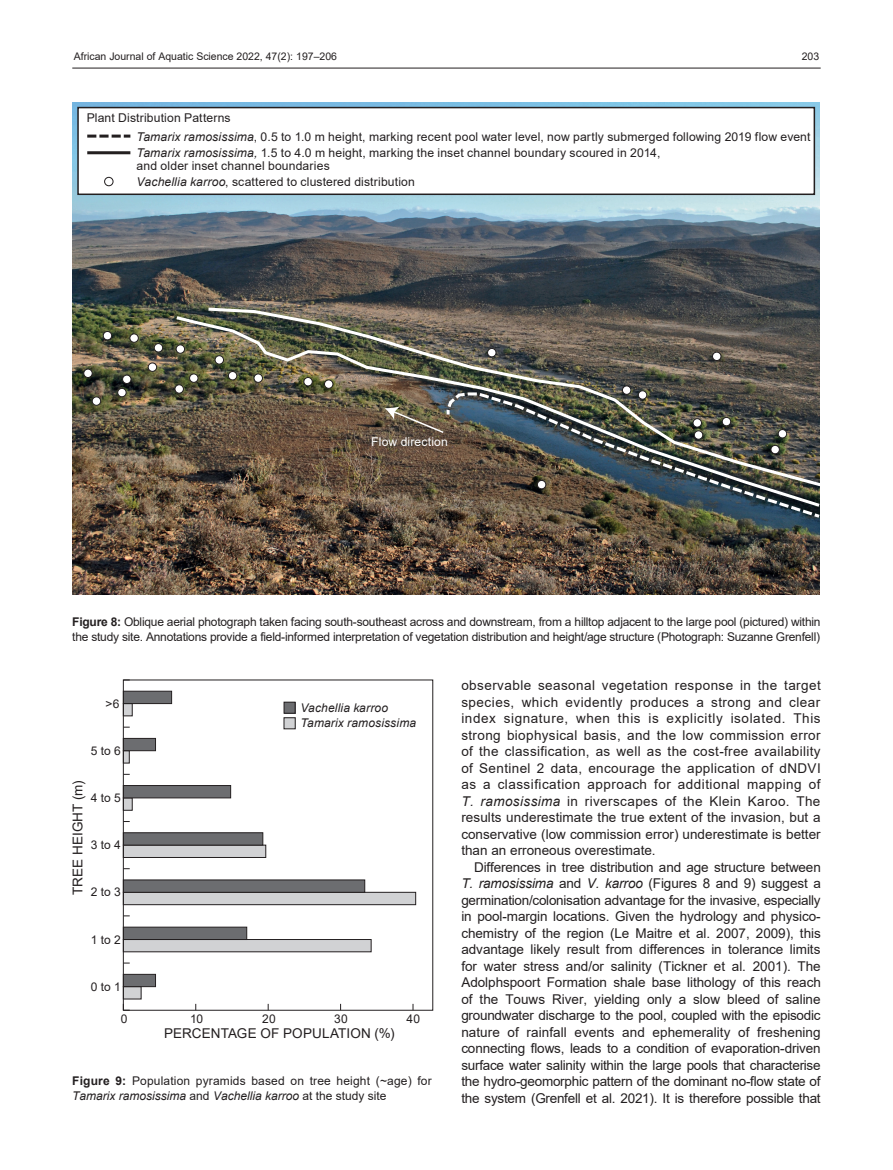
<style>
.page{position:relative;width:893px;height:1170px;background:#fff}
.page>*{position:absolute;margin:0;border:0;box-sizing:border-box;transform-origin:0 0}
.t1{font:13.5px/16.5px "Arial";color:#231f20;text-align:justify}
.t2{font:12.15px/18.1px "Arial";letter-spacing:.01em;color:#231f20}
.t3{font:12.15px "Arial";letter-spacing:.015em;color:#fff}
.t4{font:12px/15px "Arial";letter-spacing:-.02em;color:#231f20}
.t5{font:12px/15px "Arial";letter-spacing:.015em;color:#231f20}
.t6{font:italic 12px/15.8px "Arial";letter-spacing:.01em;color:#231f20}
.t7{font:10.5px "Arial";color:#231f20}
.s1{font-style:italic}
.s2{font-weight:700}
</style>
<div class="page">
<hr style="left:72px;top:68px;width:749px;height:1px;background:#231f20">
<img style="left:72px;top:102px;width:748px;height:492px">
<img style="left:173px;top:306px;width:647px;height:203px">
<div style="left:92px;top:397px;width:9px;height:8px;background:#fff;border-radius:50%"></div>
<div style="left:92px;top:396px;width:9px;height:9px;border:1px solid #231f20;border-radius:50%"></div>
<div style="left:84px;top:369px;width:8px;height:8px;background:#fff;border-radius:50%"></div>
<div style="left:83px;top:368px;width:10px;height:10px;border:1px solid #231f20;border-radius:50%"></div>
<div style="left:118px;top:388px;width:8px;height:9px;background:#fff;border-radius:50%"></div>
<div style="left:117px;top:388px;width:10px;height:9px;border:1px solid #231f20;border-radius:50%"></div>
<div style="left:324px;top:380px;width:9px;height:8px;background:#fff;border-radius:50%"></div>
<div style="left:324px;top:379px;width:9px;height:9px;border:1px solid #231f20;border-radius:50%"></div>
<div style="left:304px;top:377px;width:8px;height:9px;background:#fff;border-radius:50%"></div>
<div style="left:303px;top:377px;width:10px;height:9px;border:1px solid #231f20;border-radius:50%"></div>
<div style="left:190px;top:374px;width:8px;height:8px;background:#fff;border-radius:50%"></div>
<div style="left:189px;top:373px;width:9px;height:10px;border:1px solid #231f20;border-radius:50%"></div>
<div style="left:123px;top:375px;width:8px;height:8px;background:#fff;border-radius:50%"></div>
<div style="left:122px;top:374px;width:9px;height:10px;border:1px solid #231f20;border-radius:50%"></div>
<div style="left:148px;top:363px;width:9px;height:8px;background:#fff;border-radius:50%"></div>
<div style="left:148px;top:362px;width:9px;height:10px;border:1px solid #231f20;border-radius:50%"></div>
<div style="left:175px;top:385px;width:8px;height:8px;background:#fff;border-radius:50%"></div>
<div style="left:175px;top:384px;width:9px;height:9px;border:1px solid #231f20;border-radius:50%"></div>
<div style="left:622px;top:386px;width:9px;height:8px;background:#fff;border-radius:50%"></div>
<div style="left:622px;top:385px;width:9px;height:9px;border:1px solid #231f20;border-radius:50%"></div>
<div style="left:712px;top:352px;width:9px;height:8px;background:#fff;border-radius:50%"></div>
<div style="left:712px;top:352px;width:9px;height:9px;border:1px solid #231f20;border-radius:50%"></div>
<div style="left:488px;top:348px;width:8px;height:9px;background:#fff;border-radius:50%"></div>
<div style="left:487px;top:348px;width:9px;height:9px;border:1px solid #231f20;border-radius:50%"></div>
<div style="left:228px;top:371px;width:9px;height:9px;background:#fff;border-radius:50%"></div>
<div style="left:228px;top:371px;width:9px;height:9px;border:1px solid #231f20;border-radius:50%"></div>
<div style="left:254px;top:374px;width:8px;height:8px;background:#fff;border-radius:50%"></div>
<div style="left:254px;top:373px;width:9px;height:10px;border:1px solid #231f20;border-radius:50%"></div>
<div style="left:215px;top:355px;width:9px;height:9px;background:#fff;border-radius:50%"></div>
<div style="left:215px;top:355px;width:9px;height:9px;border:1px solid #231f20;border-radius:50%"></div>
<div style="left:176px;top:345px;width:9px;height:8px;background:#fff;border-radius:50%"></div>
<div style="left:176px;top:344px;width:9px;height:9px;border:1px solid #231f20;border-radius:50%"></div>
<div style="left:154px;top:343px;width:9px;height:9px;background:#fff;border-radius:50%"></div>
<div style="left:154px;top:343px;width:9px;height:9px;border:1px solid #231f20;border-radius:50%"></div>
<div style="left:130px;top:334px;width:8px;height:8px;background:#fff;border-radius:50%"></div>
<div style="left:129px;top:333px;width:10px;height:9px;border:1px solid #231f20;border-radius:50%"></div>
<div style="left:103px;top:331px;width:9px;height:9px;background:#fff;border-radius:50%"></div>
<div style="left:103px;top:331px;width:9px;height:9px;border:1px solid #231f20;border-radius:50%"></div>
<svg style="left:385px;top:395px;width:67px;height:39px;background:#6e6655"></svg>
<img style="left:452px;top:390px;width:365px;height:128px">
<svg style="left:811px;top:511px;width:9px;height:9px"></svg>
<div style="left:78px;top:108px;width:736px;height:86px;background:#fff"></div>
<div style="left:77px;top:107px;width:738px;height:88px;border:2px solid #231f20"></div>
<div style="left:104px;top:177px;width:9px;height:9px;border:1px solid #231f20;border-radius:50%"></div>
<svg style="left:87px;top:135px;width:43px;height:3px"></svg>
<hr style="left:87px;top:151px;width:43px;height:3px;background:#231f20">
<svg style="left:125px;top:879px;width:291px;height:120px"></svg>
<svg style="left:125px;top:690px;width:240px;height:297px"></svg>
<div style="left:284px;top:702px;width:11px;height:11px;background:#6c6d70"></div>
<div style="left:284px;top:701px;width:11px;height:12px;border:1px solid #231f20"></div>
<svg style="left:123px;top:1003px;width:7px;height:7px"></svg>
<p class="t7" style="left:74px;top:49px;width:265px">African Journal of Aquatic Science 2022, 47(2): 197–206</p>
<p class="t7" style="left:802px;top:49px;width:19px">203</p>
<p class="t2" style="left:137px;top:109px;width:675px;text-indent:-50px">Plant Distribution Patterns<br><span class="s1">Tamarix ramosissima</span>, 0.5 to 1.0 m height, marking recent pool water level, now partly submerged following 2019 flow event</p>
<p class="t2" style="left:137px;top:147px;width:525px;line-height:12.1px"><span class="s1">Tamarix ramosissima,</span> 1.5 to 4.0 m height, marking the inset channel boundary scoured in 2014, and older inset channel boundaries</p>
<p class="t2" style="left:137px;top:173px;width:280px"><span class="s1">Vachellia karroo</span>, scattered to clustered distribution</p>
<p class="t3" style="left:371px;top:434px;width:78px">Flow direction</p>
<p class="t4" style="left:72px;top:614px;width:750px"><span class="s2">Figure 8:</span> Oblique aerial photograph taken facing south-southeast across and downstream, from a hilltop adjacent to the large pool (pictured) within the study site. Annotations provide a field-informed interpretation of vegetation distribution and height/age structure (Photograph: Suzanne Grenfell)</p>
<p class="t4" style="left:106px;top:695px;width:15px">&gt;6</p>
<p class="t4" style="left:91px;top:743px;width:32px">5 to 6</p>
<p class="t1" style="left:70px;top:895px;width:116px;rotate:-90deg">TREE HEIGHT (m)</p>
<p class="t4" style="left:91px;top:790px;width:32px">4 to 5</p>
<p class="t4" style="left:91px;top:837px;width:32px">3 to 4</p>
<p class="t4" style="left:91px;top:884px;width:32px">2 to 3</p>
<p class="t4" style="left:91px;top:931px;width:32px">1 to 2</p>
<p class="t4" style="left:91px;top:978px;width:32px">0 to 1</p>
<p class="t6" style="left:301px;top:699px;width:117px">Vachellia karroo<br>Tamarix ramosissima</p>
<p class="t4" style="left:121px;top:1010px;width:8px">0</p>
<p class="t4" style="left:190px;top:1010px;width:15px">10</p>
<p class="t4" style="left:262px;top:1010px;width:15px">20</p>
<p class="t4" style="left:334px;top:1010px;width:15px">30</p>
<p class="t4" style="left:407px;top:1010px;width:15px">40</p>
<p class="t1" style="left:164px;top:1025px;width:232px">PERCENTAGE OF POPULATION (%)</p>
<p class="t5" style="left:72px;top:1072px;width:361px"><span class="s2">Figure 9:</span> Population pyramids based on tree height (~age) for<br><span class="s1">Tamarix ramosissima</span> and <span class="s1">Vachellia karroo</span> at the study site</p>
<p class="t1" style="left:461px;top:677px;width:361px">observable seasonal vegetation response in the target species, which evidently produces a strong and clear index signature, when this is explicitly isolated. This strong biophysical basis, and the low commission error of the classification, as well as the cost-free availability of Sentinel 2 data, encourage the application of dNDVI as a classification approach for additional mapping of <span class="s1">T. ramosissima</span> in riverscapes of the Klein Karoo. The results underestimate the true extent of the invasion, but a conservative (low commission error) underestimate is better than an erroneous overestimate.</p>
<p class="t1" style="left:461px;top:858px;width:361px;text-indent:13px">Differences in tree distribution and age structure between <span class="s1">T. ramosissima</span> and <span class="s1">V. karroo</span> (Figures 8 and 9) suggest a germination/colonisation advantage for the invasive, especially in pool-margin locations. Given the hydrology and physico&shy;chemistry of the region (Le Maitre et al. 2007, 2009), this advantage likely result from differences in tolerance limits for water stress and/or salinity (Tickner et al. 2001). The Adolphspoort Formation shale base lithology of this reach of the Touws River, yielding only a slow bleed of saline groundwater discharge to the pool, coupled with the episodic nature of rainfall events and ephemerality of freshening connecting flows, leads to a condition of evaporation-driven surface water salinity within the large pools that characterise the hydro-geomorphic pattern of the dominant no-flow state of the system (Grenfell et al. 2021). It is therefore possible that</p>
</div>
